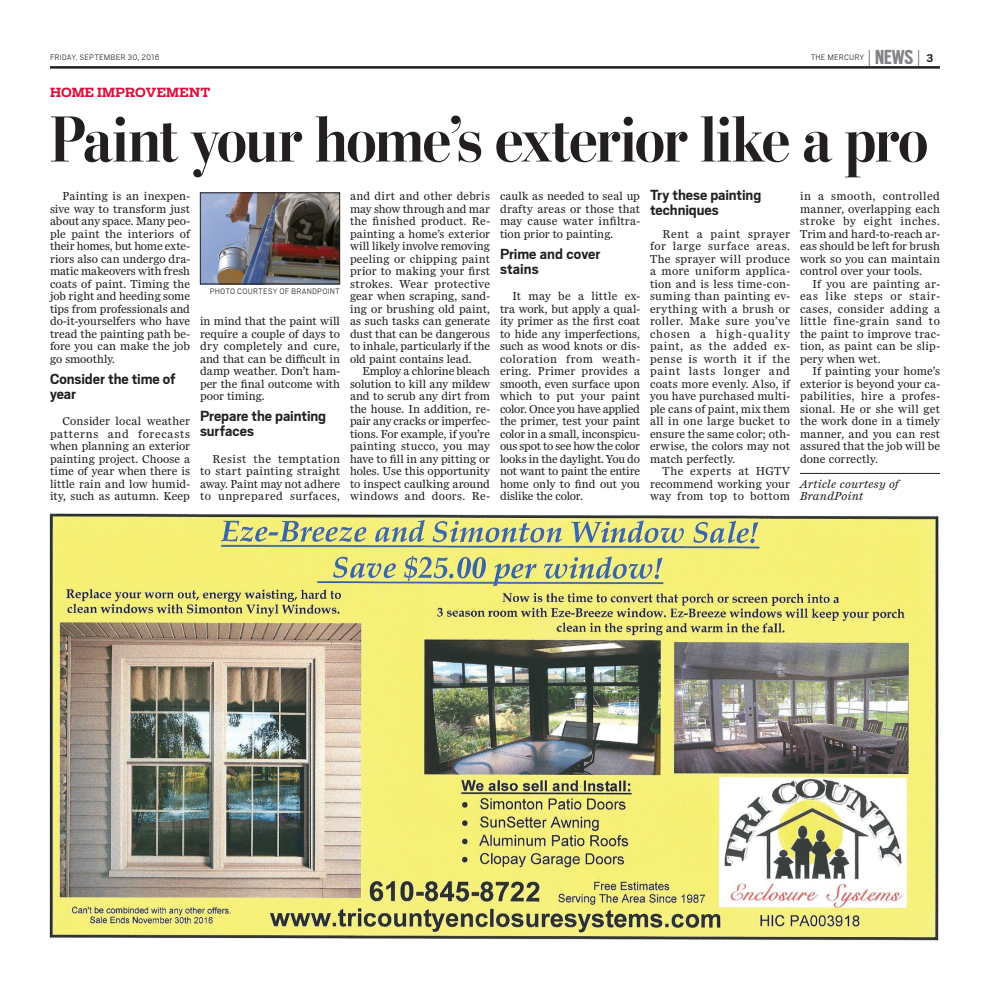
<style>
.page{position:relative;width:990px;height:990px;background:#fff}
.page>*{position:absolute;margin:0;border:0;box-sizing:border-box;transform-origin:0 0}
.HD_Head_42{font:700 65px "Stilson Display";letter-spacing:-.02em;color:#231f20}
.ZZ_Folio_right_page{font:700 22.5px "Scout Cond";color:#808285}
.TX_Subhead{font:700 16.25px/15px "Scout";letter-spacing:-.005em;color:#231f20}
.HD_Kicker{font:700 12.5px "Receiver";letter-spacing:.015em;color:#d7123e}
.ZZ_Folio_page_number{font:700 12.5px "Cub Scout";color:#231f20}
.TX_Body{font:12px/12.5px "Miller Daily Two";letter-spacing:.01em;color:#231f20;text-align:justify}
.TX_Tagline{font:italic 12px/12.5px "Miller Daily Two";letter-spacing:.03em;color:#231f20}
.ZZ_Folio_right_page-2{font:300 8.75px "Cub Scout";letter-spacing:.01em;color:#231f20}
.PH_Photo_Byline{font:300 8.75px "Cub Scout";letter-spacing:.015em;color:#231f20}
.s1{font-family:"Cub Scout";font-weight:300;font-size:21.5px;color:#231f20}
</style>
<div class="page">
<hr style="left:800px;top:473px;width:140px;height:1px;background:#231f20">
<img style="left:202px;top:194px;width:136px;height:88px">
<div style="left:200px;top:192px;width:140px;height:92px;border:1px solid #231f20"></div>
<img style="left:50px;top:514px;width:889px;height:427px">
<hr style="left:50px;top:66px;width:890px;height:3px;background:#231f20">
<p class="ZZ_Folio_right_page-2" style="left:50px;top:53px;width:111px">FRIDAY, SEPTEMBER 30, 2016</p>
<p class="ZZ_Folio_right_page-2" style="left:811px;top:53px;width:55px">THE MERCURY</p>
<p class="ZZ_Folio_right_page" style="left:868px;top:45px;width:53px"><span class="s1">|</span> NEWS <span class="s1">|</span></p>
<p class="ZZ_Folio_page_number" style="left:926px;top:51px;width:9px">3</p>
<p class="HD_Kicker" style="left:50px;top:85px;width:162px">HOME IMPROVEMENT</p>
<p class="HD_Head_42" style="left:50px;top:102px;width:880px">Paint your home’s exterior like a pro</p>
<p class="TX_Body" style="left:50px;top:190px;width:142px;text-indent:12px">Painting is an inexpen&shy;sive way to transform just about any space. Many peo&shy;ple paint the interiors of their homes, but home exte&shy;riors also can undergo dra&shy;matic makeovers with fresh coats of paint. Timing the job right and heeding some tips from professionals and do-it-yourselfers who have tread the painting path be&shy;fore you can make the job go smoothly.</p>
<p class="TX_Subhead" style="left:50px;top:371px;width:127px">Consider the time of year</p>
<p class="TX_Body" style="left:50px;top:415px;width:142px;text-indent:12px">Consider local weather patterns and forecasts when planning an exterior painting project. Choose a time of year when there is little rain and low humid&shy;ity, such as autumn. Keep</p>
<p class="PH_Photo_Byline" style="left:210px;top:286px;width:132px">PHOTO COURTESY OF BRANDPOINT</p>
<p class="TX_Body" style="left:200px;top:315px;width:142px">in mind that the paint will require a couple of days to dry completely and cure, and that can be difficult in damp weather. Don’t ham&shy;per the final outcome with poor timing.</p>
<p class="TX_Subhead" style="left:200px;top:409px;width:128px">Prepare the painting surfaces</p>
<p class="TX_Body" style="left:200px;top:452px;width:142px;text-indent:12px">Resist the temptation to start painting straight away. Paint may not adhere to unprepared surfaces,</p>
<p class="TX_Body" style="left:350px;top:190px;width:142px">and dirt and other debris may show through and mar the finished product. Re&shy;painting a home’s exterior will likely involve removing peeling or chipping paint prior to making your first strokes. Wear protective gear when scraping, sand&shy;ing or brushing old paint, as such tasks can generate dust that can be dangerous to inhale, particularly if the old paint contains lead.</p>
<p class="TX_Body" style="left:350px;top:365px;width:142px;text-indent:12px">Employ a chlorine bleach solution to kill any mildew and to scrub any dirt from the house. In addition, re&shy;pair any cracks or imperfec&shy;tions. For example, if you’re painting stucco, you may have to fill in any pitting or holes. Use this opportunity to inspect caulking around windows and doors. Re-</p>
<p class="TX_Body" style="left:500px;top:190px;width:142px">caulk as needed to seal up drafty areas or those that may cause water infiltra&shy;tion prior to painting.</p>
<p class="TX_Subhead" style="left:500px;top:246px;width:102px">Prime and cover stains</p>
<p class="TX_Body" style="left:500px;top:290px;width:142px;text-indent:12px">It may be a little ex&shy;tra work, but apply a qual&shy;ity primer as the first coat to hide any imperfections, such as wood knots or dis&shy;coloration from weath&shy;ering. Primer provides a smooth, even surface upon which to put your paint color. Once you have applied the primer, test your paint color in a small, inconspicu&shy;ous spot to see how the color looks in the daylight. You do not want to paint the entire home only to find out you dislike the color.</p>
<p class="TX_Subhead" style="left:650px;top:188px;width:113px">Try these painting techniques</p>
<p class="TX_Body" style="left:650px;top:227px;width:142px;text-indent:12px">Rent a paint sprayer for large surface areas.<br>The sprayer will produce a more uniform applica&shy;tion and is less time-con&shy;suming than painting ev&shy;erything with a brush or roller. Make sure you’ve chosen a high-quality paint, as the added ex&shy;pense is worth it if the paint lasts longer and coats more evenly. Also, if you have purchased multi&shy;ple cans of paint, mix them all in one large bucket to ensure the same color; oth&shy;erwise, the colors may not match perfectly.</p>
<p class="TX_Body" style="left:650px;top:465px;width:142px;text-indent:12px">The experts at HGTV recommend working your way from top to bottom</p>
<p class="TX_Body" style="left:800px;top:190px;width:142px">in a smooth, controlled manner, overlapping each stroke by eight inches.<br>Trim and hard-to-reach ar&shy;eas should be left for brush work so you can maintain control over your tools.</p>
<p class="TX_Body" style="left:800px;top:277px;width:142px;text-indent:12px">If you are painting ar&shy;eas like steps or stair&shy;cases, consider adding a little fine-grain sand to the paint to improve trac&shy;tion, as paint can be slip&shy;pery when wet.</p>
<p class="TX_Body" style="left:800px;top:365px;width:142px;text-indent:12px">If painting your home’s exterior is beyond your ca&shy;pabilities, hire a profes&shy;sional. He or she will get the work done in a timely manner, and you can rest assured that the job will be done correctly.</p>
<p class="TX_Tagline" style="left:800px;top:477px;width:100px">Article courtesy of<br>BrandPoint</p>
</div>
